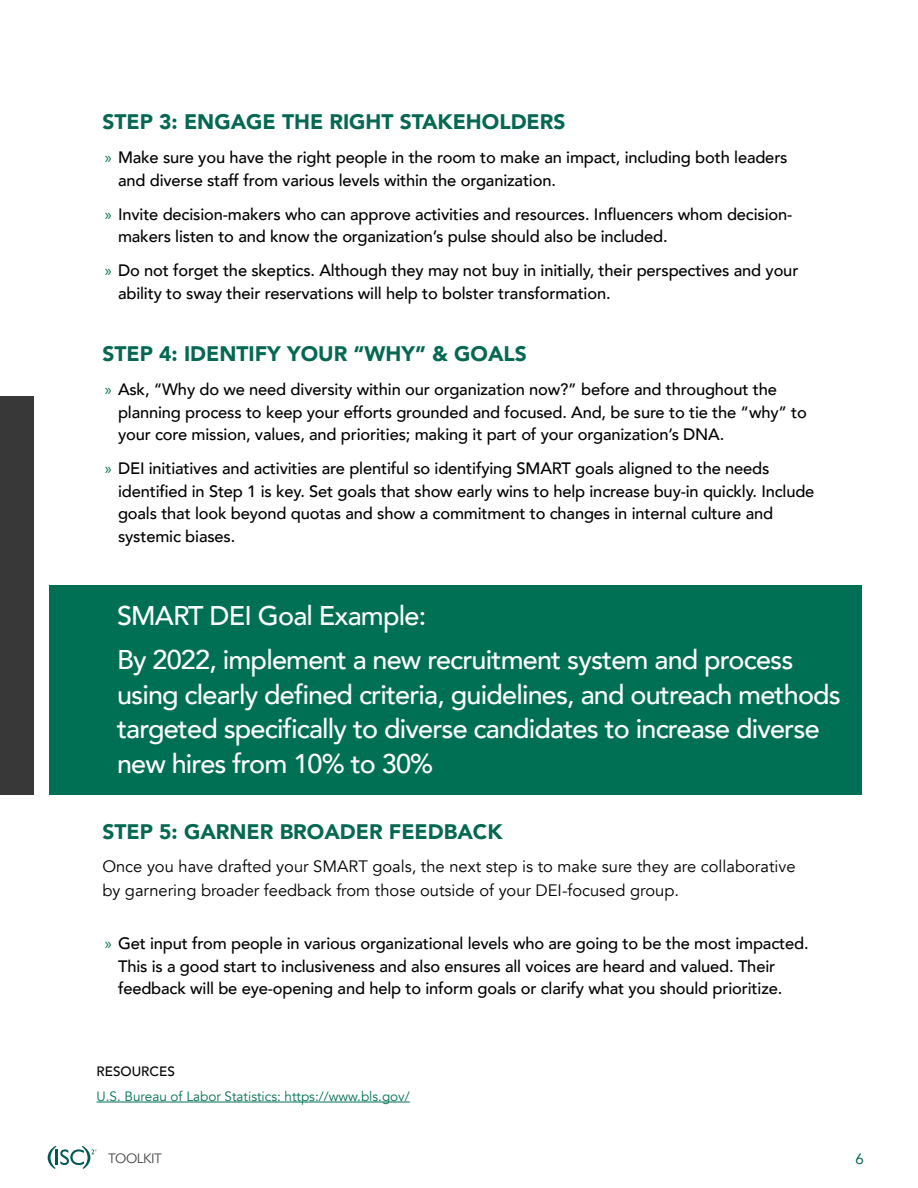
<style>
.page{position:relative;width:918px;height:1188px;background:#fff}
.page>*{position:absolute;margin:0;border:0;box-sizing:border-box;transform-origin:0 0}
.t1{font:500 27px/34.5px "Avenir";letter-spacing:-.03em;color:#fff}
.t2{font:900 21px "Avenir";color:#046852}
.t3{font:500 16.5px/22.5px "Avenir";letter-spacing:-.01em;color:#000}
.t4{font:16.5px/24px "Avenir";color:#000}
.t5{font:15px "Avenir";color:#046852}
.t6{font:13.5px "Avenir";color:#007054}
.t7{font:500 13.5px "Avenir";color:#000}
.t8{font:13.5px "Avenir";letter-spacing:-.035em;color:#424243}
.s1{font-family:"Myriad Pro";font-weight:400;color:#007054}
</style>
<div class="page">
<svg style="left:48px;top:1146px;width:49px;height:23px"></svg>
<hr style="left:97px;top:1102px;width:313px;height:1px;background:#007054">
<div style="left:0;top:396px;width:34px;height:399px;background:#383839"></div>
<div style="left:50px;top:585px;width:812px;height:210px;background:#007054"></div>
<p class="t2" style="left:102px;top:104px;width:465px">STEP 3: ENGAGE THE RIGHT STAKEHOLDERS</p>
<p class="t3" style="left:118px;top:145px;width:671px;text-indent:-13px"><span class="s1">»</span> Make sure you have the right people in the room to make an impact, including both leaders and diverse staff from various levels within the organization.</p>
<p class="t3" style="left:118px;top:202px;width:676px;text-indent:-13px"><span class="s1">»</span> Invite decision-makers who can approve activities and resources. Influencers whom decision&shy;makers listen to and know the organization’s pulse should also be included.</p>
<p class="t3" style="left:118px;top:258px;width:682px;text-indent:-13px"><span class="s1">»</span> Do not forget the skeptics. Although they may not buy in initially, their perspectives and your ability to sway their reservations will help to bolster transformation.</p>
<p class="t2" style="left:102px;top:336px;width:426px">STEP 4: IDENTIFY YOUR “WHY” &amp; GOALS</p>
<p class="t3" style="left:118px;top:377px;width:691px;text-indent:-13px"><span class="s1">»</span> Ask, “Why do we need diversity within our organization now?” before and throughout the planning process to keep your efforts grounded and focused. And, be sure to tie the “why” to your core mission, values, and priorities; making it part of your organization’s DNA.</p>
<p class="t3" style="left:118px;top:456px;width:698px;text-indent:-13px"><span class="s1">»</span> DEI initiatives and activities are plentiful so identifying SMART goals aligned to the needs identified in Step 1 is key. Set goals that show early wins to help increase buy-in quickly. Include goals that look beyond quotas and show a commitment to changes in internal culture and systemic biases.</p>
<h1 class="t1" style="left:117px;top:593px;width:678px;line-height:43.7px">SMART DEI Goal Example:<br>By 2022, implement a new recruitment system and process</h1>
<h1 class="t1" style="left:117px;top:675px;width:725px">using clearly defined criteria, guidelines, and outreach methods targeted specifically to diverse candidates to increase diverse new hires from 10% to 30%</h1>
<p class="t2" style="left:102px;top:813px;width:402px">STEP 5: GARNER BROADER FEEDBACK</p>
<p class="t4" style="left:102px;top:854px;width:695px">Once you have drafted your SMART goals, the next step is to make sure they are collaborative by garnering broader feedback from those outside of your DEI-focused group.</p>
<p class="t3" style="left:118px;top:931px;width:692px;text-indent:-13px"><span class="s1">»</span> Get input from people in various organizational levels who are going to be the most impacted.<br>This is a good start to inclusiveness and also ensures all voices are heard and valued. Their feedback will be eye-opening and help to inform goals or clarify what you should prioritize.</p>
<p class="t7" style="left:97px;top:1059px;width:80px">RESOURCES</p>
<p class="t6" style="left:97px;top:1088px;width:315px">U.S. Bureau of Labor Statistics: https://www.bls.gov/</p>
<p class="t8" style="left:108px;top:1150px;width:55px">TOOLKIT</p>
<p class="t5" style="left:856px;top:1147px;width:10px">6</p>
</div>
